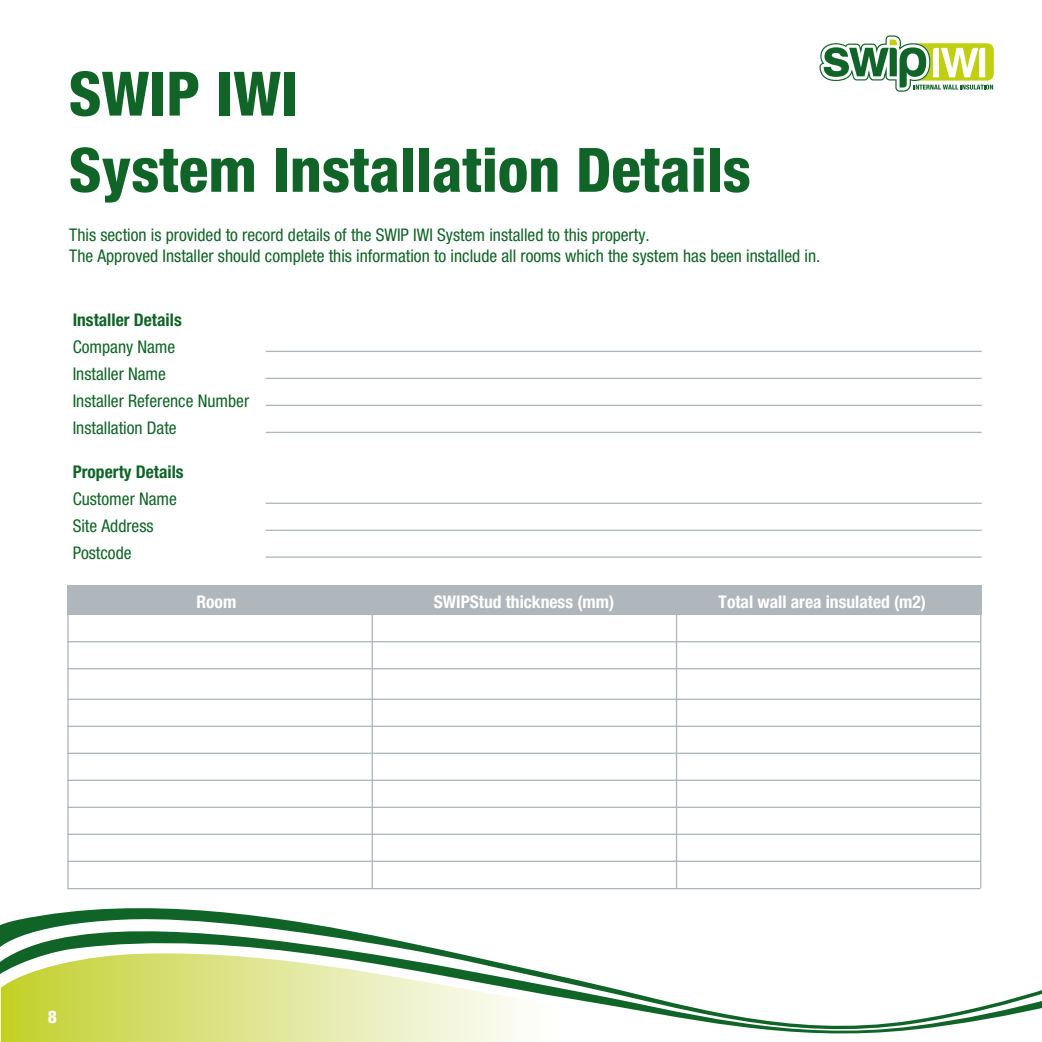
<style>
.page{position:relative;width:1042px;height:1042px;background:#fff}
.page>*{position:absolute;margin:0;border:0;box-sizing:border-box;transform-origin:0 0}
.t1{font:800 condensed 61.25px/76.1px "Helvetica Neue";color:#116428}
.t2{font:condensed 17.5px/26.9px "Helvetica Neue";color:#116428}
.t3{font:700 condensed 17.5px "Helvetica Neue";color:#fff}
.t4{font:700 condensed 17.5px "Helvetica Neue";color:#116428}
.t5{font:800 condensed 17.5px "Helvetica Neue";color:#fff}
</style>
<div class="page">
<svg style="left:819px;top:35px;width:175px;height:57px"></svg>
<hr style="left:266px;top:351px;width:715px;height:1px;background:#b0b7bc">
<hr style="left:266px;top:378px;width:715px;height:1px;background:#b0b7bc">
<hr style="left:266px;top:405px;width:715px;height:1px;background:#b0b7bc">
<hr style="left:266px;top:432px;width:715px;height:1px;background:#b0b7bc">
<hr style="left:266px;top:503px;width:715px;height:1px;background:#b0b7bc">
<hr style="left:266px;top:529px;width:715px;height:2px;background:#b0b7bc">
<hr style="left:266px;top:556px;width:715px;height:2px;background:#b0b7bc">
<div style="left:67px;top:585px;width:914px;height:30px;background:#b0b7bc"></div>
<hr style="left:67px;top:608px;width:2px;height:280px;background:#b0b7bc">
<hr style="left:67px;top:641px;width:913px;height:1px;background:#b0b7bc">
<hr style="left:67px;top:668px;width:913px;height:1px;background:#b0b7bc">
<hr style="left:67px;top:698px;width:913px;height:2px;background:#b0b7bc">
<hr style="left:67px;top:725px;width:913px;height:2px;background:#b0b7bc">
<hr style="left:67px;top:752px;width:913px;height:2px;background:#b0b7bc">
<hr style="left:67px;top:779px;width:913px;height:2px;background:#b0b7bc">
<hr style="left:67px;top:806px;width:913px;height:2px;background:#b0b7bc">
<hr style="left:67px;top:833px;width:913px;height:2px;background:#b0b7bc">
<hr style="left:67px;top:860px;width:913px;height:2px;background:#b0b7bc">
<hr style="left:67px;top:888px;width:913px;height:1px;background:#b0b7bc">
<hr style="left:980px;top:592px;width:1px;height:296px;background:#b0b7bc">
<hr style="left:372px;top:608px;width:1px;height:280px;background:#b0b7bc">
<hr style="left:676px;top:608px;width:1px;height:280px;background:#b0b7bc">
<svg style="left:60px;top:908px;width:170px;height:5px"></svg>
<svg style="left:1px;top:913px;width:327px;height:14px;fill:#116428"></svg>
<svg style="left:1px;top:927px;width:455px;height:26px"></svg>
<svg style="left:1px;top:953px;width:1041px;height:89px"></svg>
<h1 class="t1" style="left:69px;top:55px;width:684px">SWIP IWI<br>System Installation Details</h1>
<p class="t2" style="left:69px;top:224px;width:753px;line-height:21px">This section is provided to record details of the SWIP IWI System installed to this property.<br>The Approved Installer should complete this information to include all rooms which the system has been installed in.</p>
<p class="t4" style="left:73px;top:309px;width:111px">Installer Details</p>
<p class="t2" style="left:73px;top:333px;width:178px">Company Name<br>Installer Name<br>Installer Reference Number<br>Installation Date</p>
<p class="t4" style="left:73px;top:461px;width:113px">Property Details</p>
<p class="t2" style="left:73px;top:485px;width:106px">Customer Name<br>Site Address<br>Postcode</p>
<p class="t3" style="left:196px;top:591px;width:41px">Room</p>
<p class="t3" style="left:434px;top:591px;width:182px">SWIPStud thickness (mm)</p>
<p class="t3" style="left:718px;top:591px;width:209px">Total wall area insulated (m2)</p>
<p class="t5" style="left:48px;top:1005px;width:11px">8</p>
</div>
